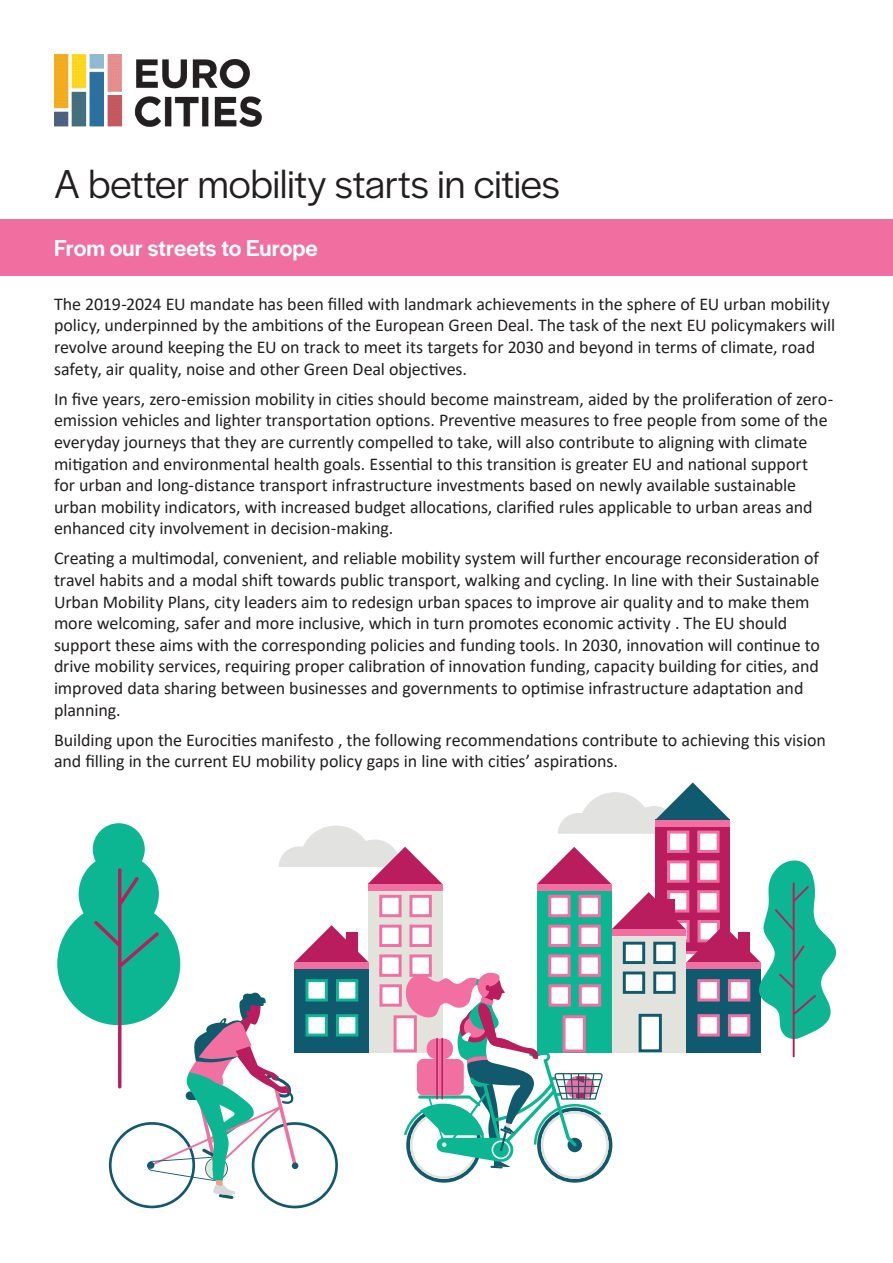
<style>
.page{position:relative;width:893px;height:1263px;background:#fff}
.page>*{position:absolute;margin:0;border:0;box-sizing:border-box;transform-origin:0 0}
.t1{font:42px "Halyard Display";letter-spacing:-.01em;color:#231f20}
.t2{font:500 24px "Halyard Display";color:#fff}
.t3{font:18px/21.6px "Calibri";letter-spacing:-.005em;color:#231f20}
</style>
<div class="page">
<img style="left:54px;top:54px;width:207px;height:72px">
<div style="left:0;top:219px;width:893px;height:57px;background:#f16fa0"></div>
<svg style="left:57px;top:782px;width:780px;height:426px"></svg>
<h1 class="t1" style="left:54px;top:154px;width:507px">A better mobility starts in cities</h1>
<h2 class="t2" style="left:54px;top:230px;width:265px">From our streets to Europe</h2>
<p class="t3" style="left:54px;top:293px;width:783px">The 2019-2024 EU mandate has been filled with landmark achievements in the sphere of EU urban mobility policy, underpinned by the ambitions of the European Green Deal. The task of the next EU policymakers will revolve around keeping the EU on track to meet its targets for 2030 and beyond in terms of climate, road safety, air quality, noise and other Green Deal objectives.</p>
<p class="t3" style="left:54px;top:387px;width:781px">In five years, zero-emission mobility in cities should become mainstream, aided by the proliferation of zero&shy;emission vehicles and lighter transportation options. Preventive measures to free people from some of the everyday journeys that they are currently compelled to take, will also contribute to aligning with climate mitigation and environmental health goals. Essential to this transition is greater EU and national support for urban and long-distance transport infrastructure investments based on newly available sustainable urban mobility indicators, with increased budget allocations, clarified rules applicable to urban areas and enhanced city involvement in decision-making.</p>
<p class="t3" style="left:54px;top:547px;width:768px">Creating a multimodal, convenient, and reliable mobility system will further encourage reconsideration of travel habits and a modal shift towards public transport, walking and cycling. In line with their Sustainable Urban Mobility Plans, city leaders aim to redesign urban spaces to improve air quality and to make them more welcoming, safer and more inclusive, which in turn promotes economic activity . The EU should support these aims with the corresponding policies and funding tools. In 2030, innovation will continue to drive mobility services, requiring proper calibration of innovation funding, capacity building for cities, and improved data sharing between businesses and governments to optimise infrastructure adaptation and planning.</p>
<p class="t3" style="left:54px;top:728px;width:773px">Building upon the Eurocities manifesto , the following recommendations contribute to achieving this vision and filling in the current EU mobility policy gaps in line with cities’ aspirations.</p>
</div>
